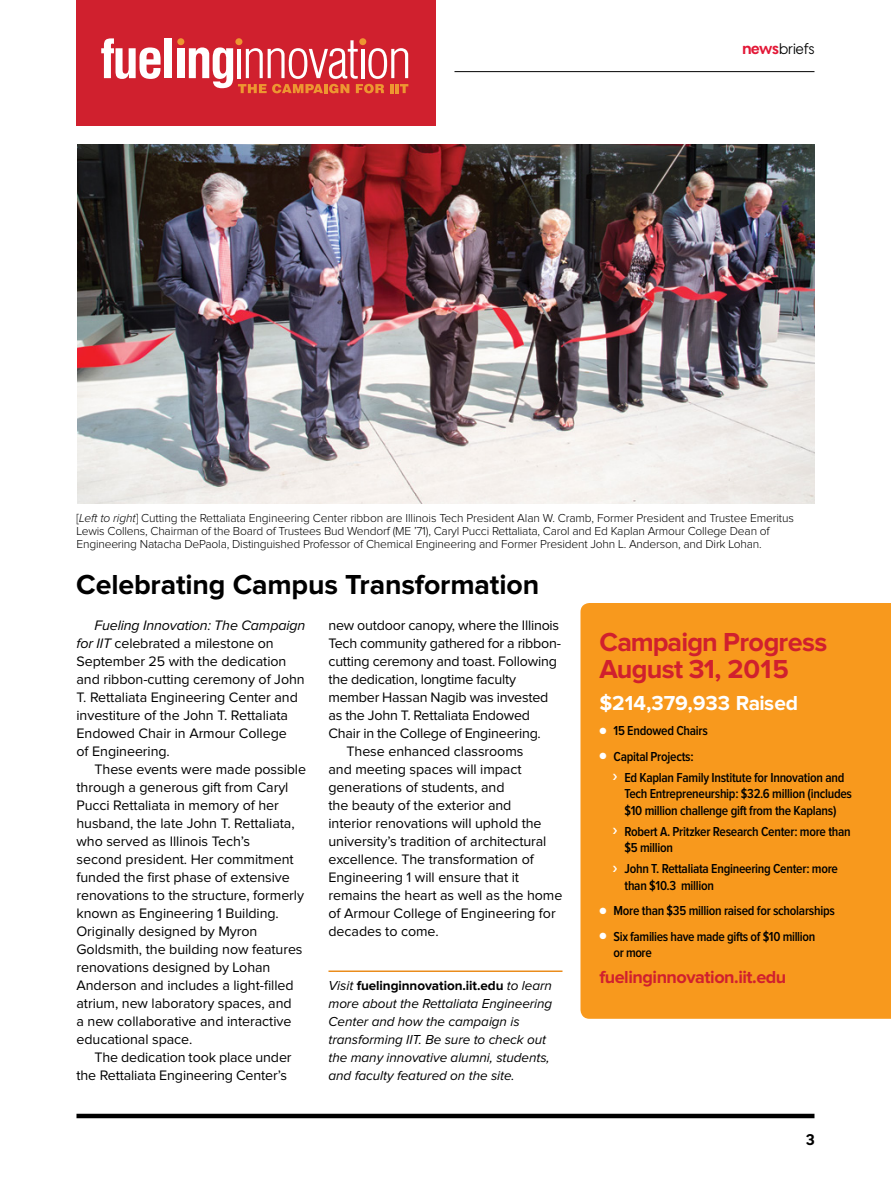
<style>
.page{position:relative;width:891px;height:1188px;background:#fff}
.page>*{position:absolute;margin:0;border:0;box-sizing:border-box;transform-origin:0 0}
.t1{font:700 28.5px "Proxima Nova";letter-spacing:-.005em;color:#000}
.t2{font:700 27px/27px "Proxima Nova";letter-spacing:-.025em;color:#d0202e}
.t3{font:700 21px "Proxima Nova";color:#fff}
.t4{font:700 18px "Proxima Nova";letter-spacing:-.025em;color:#d0202e}
.t5{font:15px "Wes FY";letter-spacing:-.01em;color:#000}
.t6{font:700 15px "Wes FY";color:#000}
.t7{font:14.25px/18px "Proxima Nova";letter-spacing:-.005em;color:#000}
.t8{font:600 13.5px/16.5px "Proxima Nova Cond";letter-spacing:-.02em;color:#000}
.t9{font:italic 13.5px/18px "Proxima Nova";letter-spacing:-.005em;color:#000}
.t10{font:300 12px/12.8px "Proxima Nova";letter-spacing:-.015em;color:#000}
.s1{font-weight:700;color:#e31837}
.s2{font-style:italic}
.s3{font-weight:700;font-style:normal}
.s4{color:#fff}
</style>
<div class="page">
<hr style="left:454px;top:71px;width:360px;height:1px;background:#000">
<hr style="left:76px;top:1114px;width:738px;height:4px;background:#000">
<div style="left:76px;top:0;width:360px;height:126px;background:#d0202e"></div>
<div style="left:177px;top:38px;width:7px;height:7px;background:#ed9631;border-radius:50%"></div>
<svg style="left:101px;top:38px;width:60px;height:41px"></svg>
<div style="left:165px;top:38px;width:7px;height:40px;background:#fff"></div>
<div style="left:177px;top:48px;width:7px;height:30px;background:#fff"></div>
<svg style="left:189px;top:40px;width:219px;height:53px"></svg>
<hr style="left:328px;top:970px;width:234px;height:2px;background:#ea8c1c">
<div style="left:580px;top:603px;width:311px;height:416px;background:#f8991d"></div>
<img style="left:77px;top:144px;width:737px;height:360px">
<svg style="left:613px;top:774px;width:4px;height:6px"></svg>
<svg style="left:613px;top:828px;width:4px;height:6px"></svg>
<svg style="left:613px;top:865px;width:4px;height:7px"></svg>
<p class="t5" style="left:742px;top:39px;width:74px"><span class="s1">news</span>briefs</p>
<p class="t10" style="left:76px;top:513px;width:719px">[<span class="s2">Left to right</span>] Cutting the Rettaliata Engineering Center ribbon are Illinois Tech President Alan W. Cramb, Former President and Trustee Emeritus<br>Lewis Collens, Chairman of the Board of Trustees Bud Wendorf (ME ’71), Caryl Pucci Rettaliata, Carol and Ed Kaplan Armour College Dean of<br>Engineering Natacha DePaola, Distinguished Professor of Chemical Engineering and Former President John L. Anderson, and Dirk Lohan.</p>
<h1 class="t1" style="left:76px;top:571px;width:464px">Celebrating Campus Transformation</h1>
<p class="t7" style="left:77px;top:617px;width:230px;text-indent:18px"><span class="s2">Fueling Innovation: The Campaign for IIT</span> celebrated a milestone on<br>September 25 with the dedication and ribbon-cutting ceremony of John<br>T. Rettaliata Engineering Center and investiture of the John T. Rettaliata<br>Endowed Chair in Armour College<br>of Engineering.</p>
<p class="t7" style="left:77px;top:761px;width:231px;text-indent:18px">These events were made possible through a generous gift from Caryl Pucci Rettaliata in memory of her husband, the late John T. Rettaliata, who served as Illinois Tech’s<br>second president. Her commitment funded the first phase of extensive renovations to the structure, formerly known as Engineering 1 Building.<br>Originally designed by Myron Goldsmith, the building now features renovations designed by Lohan Anderson and includes a light-filled atrium, new laboratory spaces, and<br>a new collaborative and interactive educational space.</p>
<p class="t7" style="left:77px;top:1049px;width:217px;text-indent:18px">The dedication took place under the Rettaliata Engineering Center’s</p>
<p class="t7" style="left:328px;top:617px;width:232px">new outdoor canopy, where the Illinois</p>
<p class="t7" style="left:328px;top:635px;width:234px">Tech community gathered for a ribbon-</p>
<p class="t7" style="left:328px;top:653px;width:230px">cutting ceremony and toast. Following</p>
<p class="t7" style="left:328px;top:671px;width:189px">the dedication, longtime faculty</p>
<p class="t7" style="left:328px;top:689px;width:221px">member Hassan Nagib was invested</p>
<p class="t7" style="left:328px;top:707px;width:203px">as the John T. Rettaliata Endowed</p>
<p class="t7" style="left:328px;top:725px;width:214px">Chair in the College of Engineering.</p>
<p class="t7" style="left:346px;top:743px;width:178px">These enhanced classrooms</p>
<p class="t7" style="left:328px;top:761px;width:195px">and meeting spaces will impact</p>
<p class="t7" style="left:328px;top:779px;width:178px">generations of students, and</p>
<p class="t7" style="left:328px;top:797px;width:185px">the beauty of the exterior and</p>
<p class="t7" style="left:328px;top:815px;width:215px">interior renovations will uphold the</p>
<p class="t7" style="left:328px;top:833px;width:220px">university’s tradition of architectural</p>
<p class="t7" style="left:328px;top:851px;width:207px">excellence. The transformation of</p>
<p class="t7" style="left:328px;top:869px;width:192px">Engineering 1 will ensure that it</p>
<p class="t7" style="left:328px;top:887px;width:235px">remains the heart as well as the home</p>
<p class="t7" style="left:328px;top:905px;width:229px">of Armour College of Engineering for</p>
<p class="t7" style="left:328px;top:923px;width:112px">decades to come.</p>
<p class="t9" style="left:328px;top:977px;width:225px">Visit <span class="s3">fuelinginnovation.iit.edu</span> to learn more about the Rettaliata Engineering Center and how the campaign is transforming IIT. Be sure to check out the many innovative alumni, students, and faculty featured on the site.</p>
<h2 class="t2" style="left:599px;top:630px;width:230px">Campaign Progress<br>August 31, 2015</h2>
<h3 class="t3" style="left:599px;top:693px;width:200px">$214,379,933 Raised</h3>
<p class="t8" style="left:599px;top:723px;width:110px"><span class="s4">●</span> 15 Endowed Chairs</p>
<p class="t8" style="left:624px;top:746px;width:221px;line-height:21px;text-indent:-25px"><span class="s4">●</span> Capital Projects:<br>Ed Kaplan Family Institute for Innovation and</p>
<p class="t8" style="left:624px;top:786px;width:229px">Tech Entrepreneurship: $32.6 million (includes $10 million challenge gift from the Kaplans)</p>
<p class="t8" style="left:624px;top:824px;width:228px">Robert A. Pritzker Research Center: more than $5 million</p>
<p class="t8" style="left:624px;top:861px;width:215px">John T. Rettaliata Engineering Center: more than $10.3 million</p>
<p class="t8" style="left:599px;top:903px;width:237px"><span class="s4">●</span> More than $35 million raised for scholarships</p>
<p class="t8" style="left:614px;top:929px;width:203px;text-indent:-14px"><span class="s4">●</span> Six families have made gifts of $10 million or more</p>
<p class="t4" style="left:599px;top:969px;width:188px">fuelinginnovation.iit.edu</p>
<p class="t6" style="left:806px;top:1130px;width:10px">3</p>
</div>
